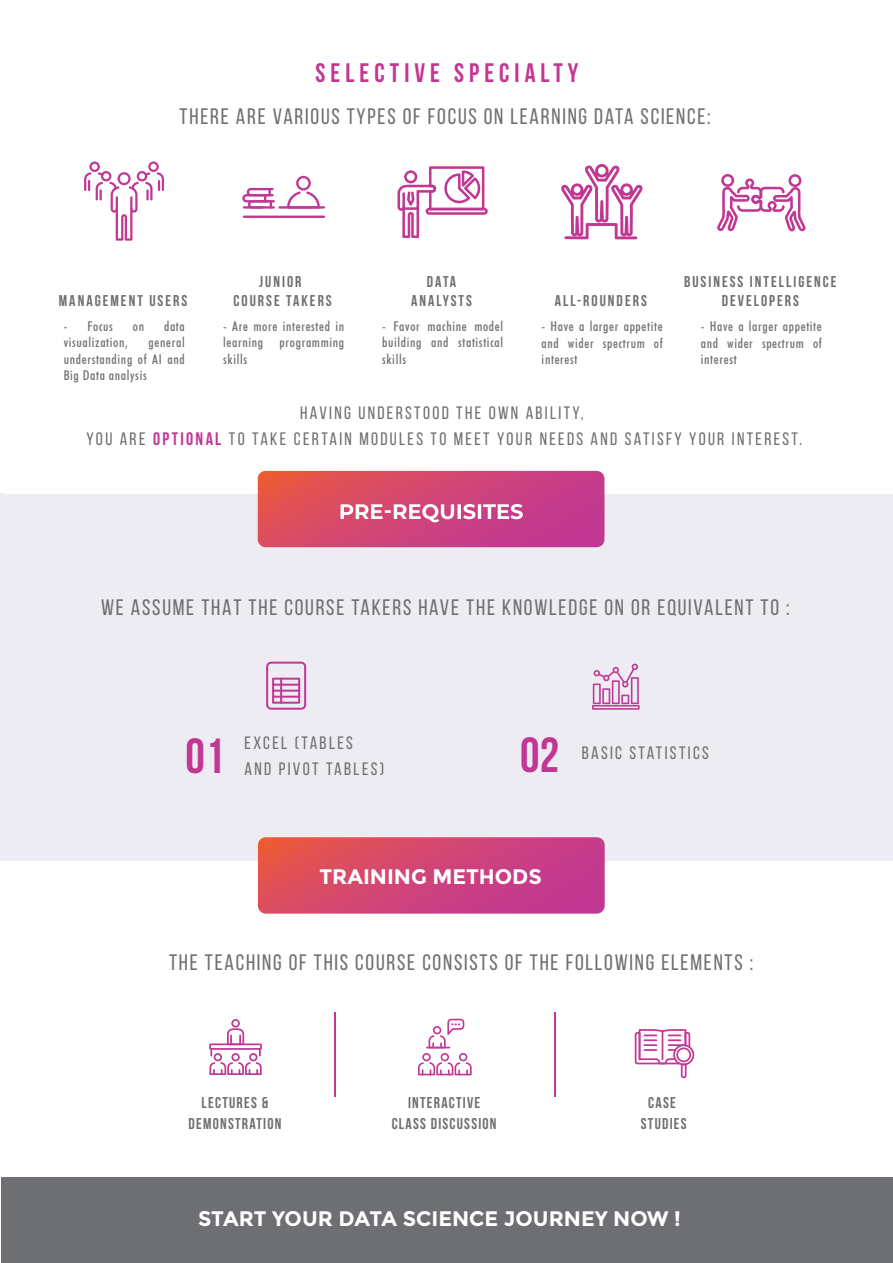
<style>
.page{position:relative;width:893px;height:1263px;background:#fff}
.page>*{position:absolute;margin:0;border:0;box-sizing:border-box;transform-origin:0 0}
.t1{font:700 49.05px "Bebas Neue";color:#c13794}
.t2{font:700 26.7px "Bebas Neue";letter-spacing:.19em;color:#c13794}
.t3{font:22.35px "Bebas Neue";letter-spacing:.08em;color:#6e6f72}
.t4{font:700 21px "Montserrat";color:#fff}
.t5{font:18px/26.2px "Bebas Neue";letter-spacing:.13em;color:#6e6f72;text-align:center}
.t6{font:700 15.6px/19.5px "Bebas Neue";letter-spacing:.13em;color:#6e6f72;text-align:center}
.t7{font:700 15.6px/21px "Bebas Neue";letter-spacing:.08em;color:#6e6f72;text-align:center}
.t8{font:500 condensed 13.5px/16.5px "Futura BT";letter-spacing:.05em;color:#6e6f72;text-align:justify}
.s1{font-weight:700;color:#c13794}
</style>
<div class="page">
<hr style="left:0;top:494px;width:4px;height:366px;background:#edecf3">
<div style="left:0;top:495px;width:893px;height:366px;background:#edecf3"></div>
<svg style="left:258px;top:837px;width:347px;height:77px"></svg>
<svg style="left:258px;top:471px;width:346px;height:76px"></svg>
<div style="left:1px;top:1177px;width:892px;height:86px;background:#6e6f72"></div>
<svg style="left:418px;top:1019px;width:54px;height:56px"></svg>
<hr style="left:334px;top:1012px;width:1px;height:85px;background:#c13794">
<svg style="left:209px;top:1019px;width:53px;height:56px"></svg>
<hr style="left:555px;top:1012px;width:1px;height:85px;background:#c13794">
<svg style="left:635px;top:1029px;width:59px;height:49px"></svg>
<svg style="left:84px;top:161px;width:80px;height:80px"></svg>
<hr style="left:278px;top:206px;width:47px;height:3px;background:#c13794">
<hr style="left:243px;top:216px;width:82px;height:2px;background:#c13794">
<svg style="left:287px;top:176px;width:33px;height:33px"></svg>
<svg style="left:242px;top:188px;width:33px;height:21px"></svg>
<svg style="left:397px;top:166px;width:91px;height:72px"></svg>
<svg style="left:561px;top:164px;width:82px;height:75px"></svg>
<svg style="left:717px;top:174px;width:89px;height:57px"></svg>
<svg style="left:266px;top:662px;width:40px;height:48px"></svg>
<hr style="left:280px;top:678px;width:2px;height:26px;background:#c13794">
<hr style="left:272px;top:684px;width:28px;height:2px;background:#c13794">
<hr style="left:272px;top:690px;width:28px;height:2px;background:#c13794">
<hr style="left:272px;top:696px;width:28px;height:2px;background:#c13794">
<svg style="left:592px;top:664px;width:48px;height:46px"></svg>
<h2 class="t2" style="left:316px;top:58px;width:264px">SELECTIVE SPECIALTY</h2>
<h3 class="t3" style="left:180px;top:104px;width:533px">THERE ARE VARIOUS TYPES OF FOCUS ON LEARNING DATA SCIENCE:</h3>
<p class="t6" style="left:59px;top:291px;width:130px">MANAGEMENT USERS</p>
<p class="t8" style="left:64px;top:318px;width:51px">- Focus</p>
<p class="t8" style="left:133px;top:318px;width:13px">on</p>
<p class="t8" style="left:164px;top:318px;width:22px">data</p>
<p class="t8" style="left:64px;top:334px;width:66px">visualization,</p>
<p class="t8" style="left:64px;top:334px;width:123px;text-indent:85px">general understanding of AI and Big Data analysis</p>
<p class="t6" style="left:233px;top:271px;width:100px">JUNIOR<br>COURSE TAKERS</p>
<p class="t8" style="left:223px;top:318px;width:123px">- Are more interested in learning programming skills</p>
<p class="t6" style="left:411px;top:271px;width:62px">DATA<br>ANALYSTS</p>
<p class="t8" style="left:382px;top:318px;width:123px">- Favor machine model building and statistical skills</p>
<p class="t8" style="left:542px;top:318px;width:123px">- Have a larger appetite and wider spectrum of interest</p>
<p class="t6" style="left:555px;top:291px;width:94px">ALL-ROUNDERS</p>
<p class="t6" style="left:684px;top:271px;width:154px">BUSINESS INTELLIGENCE<br>DEVELOPERS</p>
<p class="t8" style="left:701px;top:318px;width:123px">- Have a larger appetite and wider spectrum of interest</p>
<h3 class="t5" style="left:87px;top:399px;width:717px">HAVING UNDERSTOOD THE OWN ABILITY,<br>YOU ARE <span class="s1">OPTIONAL</span> TO TAKE CERTAIN MODULES TO MEET YOUR NEEDS AND SATISFY YOUR INTEREST.</h3>
<h3 class="t3" style="left:101px;top:595px;width:690px">WE ASSUME THAT THE COURSE TAKERS HAVE THE KNOWLEDGE ON OR EQUIVALENT TO :</h3>
<h1 class="t1" style="left:186px;top:729px;width:40px">01</h1>
<h3 class="t5" style="left:245px;top:729px;width:141px;text-align:left">EXCEL (TABLES<br>AND PIVOT TABLES)</h3>
<h1 class="t1" style="left:520px;top:728px;width:40px">02</h1>
<h3 class="t5" style="left:582px;top:740px;width:129px">BASIC STATISTICS</h3>
<h3 class="t4" style="left:319px;top:864px;width:224px">TRAINING METHODS</h3>
<h3 class="t3" style="left:169px;top:950px;width:586px">THE TEACHING OF THIS COURSE CONSISTS OF THE FOLLOWING ELEMENTS :</h3>
<p class="t7" style="left:188px;top:1092px;width:94px">LECTURES &amp;<br>DEMONSTRATION</p>
<p class="t7" style="left:392px;top:1092px;width:106px">INTERACTIVE<br>CLASS DISCUSSION</p>
<p class="t7" style="left:641px;top:1092px;width:47px">CASE<br>STUDIES</p>
<h3 class="t4" style="left:198px;top:1206px;width:484px">START YOUR DATA SCIENCE JOURNEY NOW !</h3>
</div>
